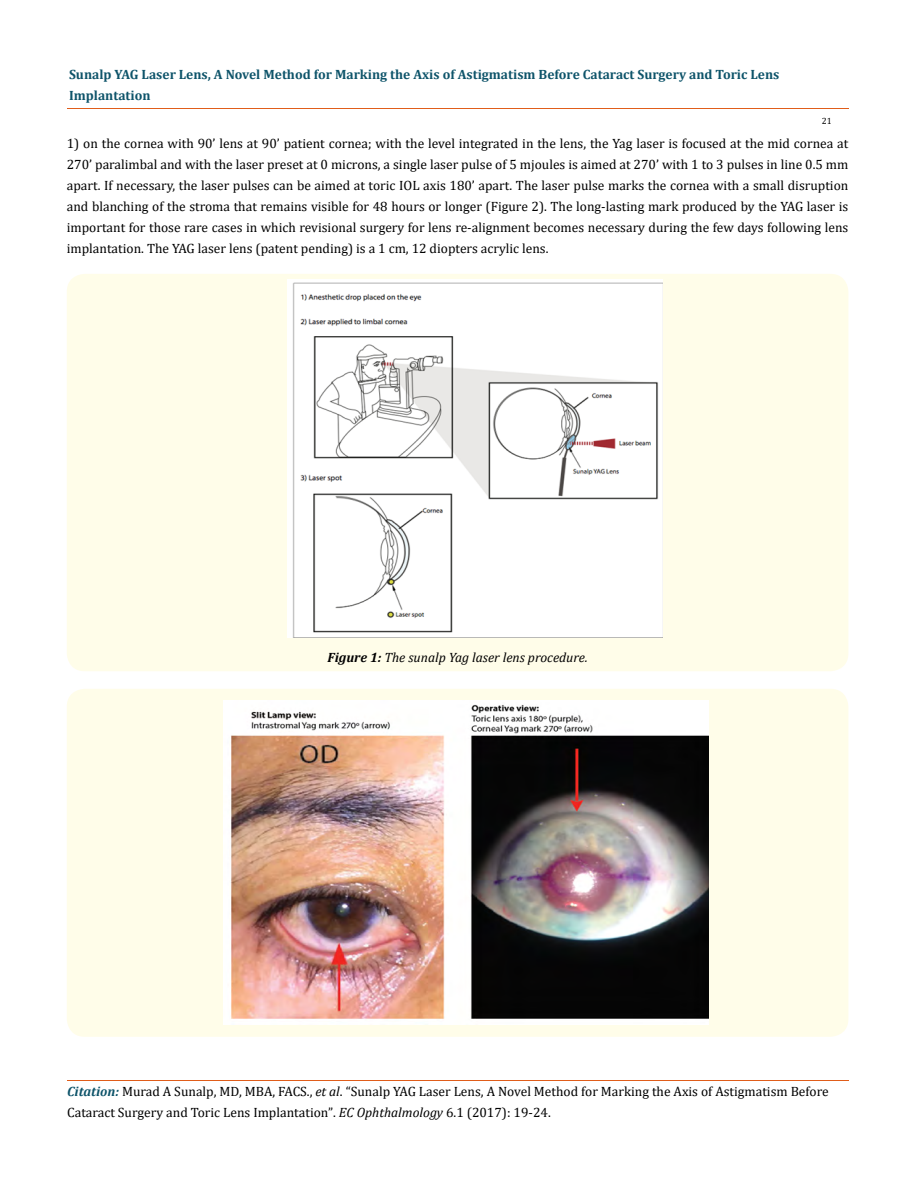
<style>
.page{position:relative;width:917px;height:1190px;background:#fff}
.page>*{position:absolute;margin:0;border:0;box-sizing:border-box;transform-origin:0 0}
.t1{font:13.5px/21px "Cambria";color:#000}
.t2{font:700 13.5px/21px "Cambria";color:#0e546a}
.t3{font:italic 13.5px "Cambria";color:#000}
.t4{font:9px "Cambria";color:#000}
.s1{font-weight:700}
.s2{font-weight:700;font-style:italic;color:#0e546a}
.s3{font-style:italic}
.s4{font-size:13.35px}
</style>
<div class="page">
<hr style="left:67px;top:1080px;width:781px;height:1px;background:#e05d1a">
<div style="left:67px;top:274px;width:781px;height:397px;background:#fffde9;border-radius:18px"></div>
<img style="left:287px;top:280px;width:376px;height:357px">
<div style="left:67px;top:688px;width:781px;height:348px;background:#fffde9;border-radius:18px"></div>
<img style="left:224px;top:701px;width:484px;height:323px">
<p class="t2" style="left:69px;top:63px;width:712px">Sunalp YAG Laser Lens, A Novel Method for Marking the Axis of Astigmatism Before Cataract Surgery and Toric Lens<br>Implantation</p>
<p class="t4" style="left:821px;top:116px;width:11px">21</p>
<p class="t1" style="left:67px;top:132px;width:783px;text-align:justify">1) on the cornea with 90’ lens at 90’ patient cornea; with the level integrated in the lens, the Yag laser is focused at the mid cornea at 270’ paralimbal and with the laser preset at 0 microns, a single laser pulse of 5 mjoules is aimed at 270’ with 1 to 3 pulses in line 0.5 mm apart. If necessary, the laser pulses can be aimed at toric IOL axis 180’ apart. The laser pulse marks the cornea with a small disruption and blanching of the stroma that remains visible for 48 hours or longer (Figure 2). The long-lasting mark produced by the YAG laser is important for those rare cases in which revisional surgery for lens re-alignment becomes necessary during the few days following lens implantation. The YAG laser lens (patent pending) is a 1 cm, 12 diopters acrylic lens.</p>
<p class="t3" style="left:327px;top:648px;width:262px"><span class="s1">Figure 1:</span> The sunalp Yag laser lens procedure.</p>
<p class="t1" style="left:67px;top:1080px;width:763px"><span class="s2">Citation:</span> Murad A Sunalp, MD, MBA, FACS., <span class="s3">et al</span>. “Sunalp YAG Laser Lens, A Novel Method for Marking the Axis of Astigmatism Before<br>Cataract Surgery and Toric Lens Implantation”<span class="s4">.</span> <span class="s3">EC Ophthalmology</span> <span class="s4">6</span>.1 (2017): 19-24.</p>
</div>
